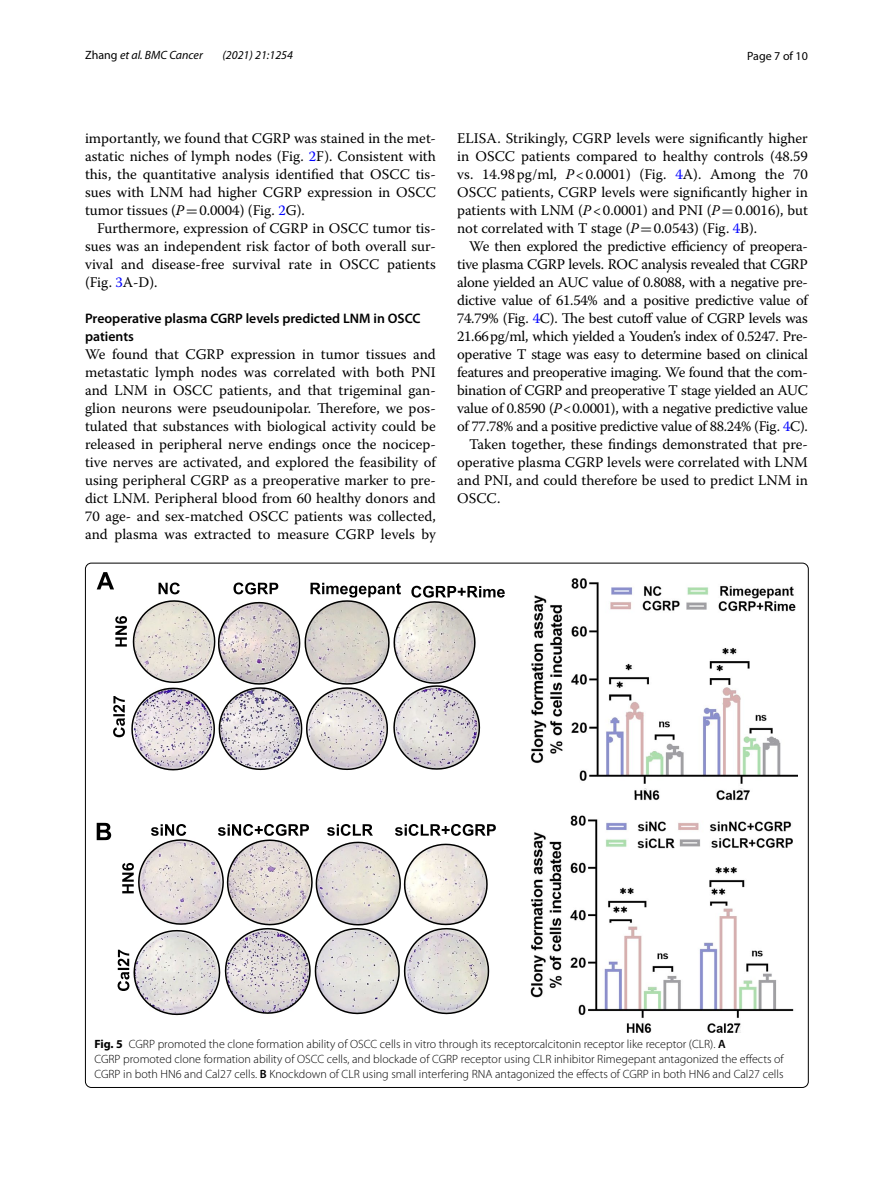
<style>
.page{position:relative;width:893px;height:1187px;background:#fff}
.page>*{position:absolute;margin:0;border:0;box-sizing:border-box;transform-origin:0 0}
.t1{font:14.7px/18px "Warnock Pro";letter-spacing:-.01em;color:#000;text-align:justify}
.t2{font:600 13.8px/18px "Myriad Pro";color:#000}
.t3{font:300 12px/15px "Myriad Pro";color:#000}
.t4{font:italic 12px "Myriad Pro";color:#000}
.t5{font:12px "Myriad Pro";color:#000}
.s1{font-style:normal}
.s2{color:#00f}
.s3{font-style:italic}
.s4{font-family:"MTSY"}
.s5{font-weight:700}
.s6{font-weight:600}
</style>
<div class="page">
<img style="left:152px;top:579px;width:645px;height:453px">
<svg style="left:159px;top:582px;width:346px;height:103px"></svg>
<svg style="left:131px;top:599px;width:350px;height:172px"></svg>
<svg style="left:115px;top:616px;width:12px;height:30px"></svg>
<svg style="left:113px;top:696px;width:12px;height:41px"></svg>
<svg style="left:151px;top:824px;width:345px;height:11px"></svg>
<svg style="left:133px;top:838px;width:355px;height:177px"></svg>
<svg style="left:122px;top:862px;width:12px;height:31px"></svg>
<svg style="left:118px;top:949px;width:11px;height:41px"></svg>
<svg style="left:224px;top:927px;width:266px;height:87px"></svg>
<svg style="left:97px;top:572px;width:17px;height:17px"></svg>
<svg style="left:97px;top:822px;width:14px;height:18px"></svg>
<p class="t4" style="left:85px;top:48px;width:119px"><span class="s1">Zhang</span> et al. BMC Cancer</p>
<p class="t4" style="left:222px;top:48px;width:72px">(2021) 21:1254</p>
<p class="t5" style="left:747px;top:48px;width:62px">Page 7 of 10</p>
<p class="t1" style="left:85px;top:128px;width:352px">importantly, we found that CGRP was stained in the met&shy;astatic niches of lymph nodes (Fig. <span class="s2">2</span>F). Consistent with this, the quantitative analysis identified that OSCC tis&shy;sues with LNM had higher CGRP expression in OSCC tumor tissues (<span class="s3">P</span><span class="s4">=</span>0.0004) (Fig. <span class="s2">2</span>G).</p>
<p class="t1" style="left:85px;top:218px;width:352px;text-indent:12px">Furthermore, expression of CGRP in OSCC tumor tis&shy;sues was an independent risk factor of both overall sur&shy;vival and disease-free survival rate in OSCC patients (Fig. <span class="s2">3</span>A-D).</p>
<p class="t2" style="left:85px;top:309px;width:337px">Preoperative plasma CGRP levels predicted LNM in OSCC patients</p>
<p class="t1" style="left:85px;top:344px;width:352px">We found that CGRP expression in tumor tissues and metastatic lymph nodes was correlated with both PNI and LNM in OSCC patients, and that trigeminal gan&shy;glion neurons were pseudounipolar. Therefore, we pos&shy;tulated that substances with biological activity could be released in peripheral nerve endings once the nocicep&shy;tive nerves are activated, and explored the feasibility of using peripheral CGRP as a preoperative marker to pre&shy;dict LNM. Peripheral blood from 60 healthy donors and 70 age- and sex-matched OSCC patients was collected, and plasma was extracted to measure CGRP levels by</p>
<p class="t1" style="left:457px;top:128px;width:352px">ELISA. Strikingly, CGRP levels were significantly higher in OSCC patients compared to healthy controls (48.59 vs. 14.98pg/ml, <span class="s3">P</span>&lt;0.0001) (Fig. <span class="s2">4</span>A). Among the 70<br>OSCC patients, CGRP levels were significantly higher in patients with LNM (<span class="s3">P</span>&lt;0.0001) and PNI (<span class="s3">P</span><span class="s4">=</span>0.0016), but not correlated with T stage (<span class="s3">P</span><span class="s4">=</span>0.0543) (Fig. <span class="s2">4</span>B).</p>
<p class="t1" style="left:469px;top:236px;width:340px">We then explored the predictive efficiency of preopera-</p>
<p class="t1" style="left:457px;top:254px;width:352px">tive plasma CGRP levels. ROC analysis revealed that CGRP</p>
<p class="t1" style="left:457px;top:272px;width:352px">alone yielded an AUC value of 0.8088, with a negative pre-</p>
<p class="t1" style="left:457px;top:290px;width:352px">dictive value of 61.54% and a positive predictive value of</p>
<p class="t1" style="left:457px;top:308px;width:352px">74.79% (Fig. <span class="s2">4</span>C). The best cutoff value of CGRP levels was</p>
<p class="t1" style="left:457px;top:326px;width:352px">21.66pg/ml, which yielded a Youden’s index of 0.5247. Pre-</p>
<p class="t1" style="left:457px;top:344px;width:352px">operative T stage was easy to determine based on clinical</p>
<p class="t1" style="left:457px;top:362px;width:352px">features and preoperative imaging. We found that the com-</p>
<p class="t1" style="left:457px;top:380px;width:352px">bination of CGRP and preoperative T stage yielded an AUC</p>
<p class="t1" style="left:457px;top:398px;width:352px">value of 0.8590 (<span class="s3">P</span>&lt;0.0001), with a negative predictive value</p>
<p class="t1" style="left:457px;top:416px;width:352px">of 77.78% and a positive predictive value of 88.24% (Fig. <span class="s2">4</span>C).</p>
<p class="t1" style="left:469px;top:434px;width:340px">Taken together, these findings demonstrated that pre-</p>
<p class="t1" style="left:457px;top:452px;width:352px">operative plasma CGRP levels were correlated with LNM</p>
<p class="t1" style="left:457px;top:470px;width:352px">and PNI, and could therefore be used to predict LNM in</p>
<p class="t1" style="left:457px;top:488px;width:45px">OSCC.</p>
<p class="t3" style="left:94px;top:1036px;width:691px"><span class="s5">Fig. 5</span> CGRP promoted the clone formation ability of OSCC cells in vitro through its receptorcalcitonin receptor like receptor (CLR). <span class="s6">A<br></span>CGRP promoted clone formation ability of OSCC cells, and blockade of CGRP receptor using CLR inhibitor Rimegepant antagonized the effects of<br>CGRP in both HN6 and Cal27 cells. <span class="s6">B</span> Knockdown of CLR using small interfering RNA antagonized the effects of CGRP in both HN6 and Cal27 cells</p>
</div>
